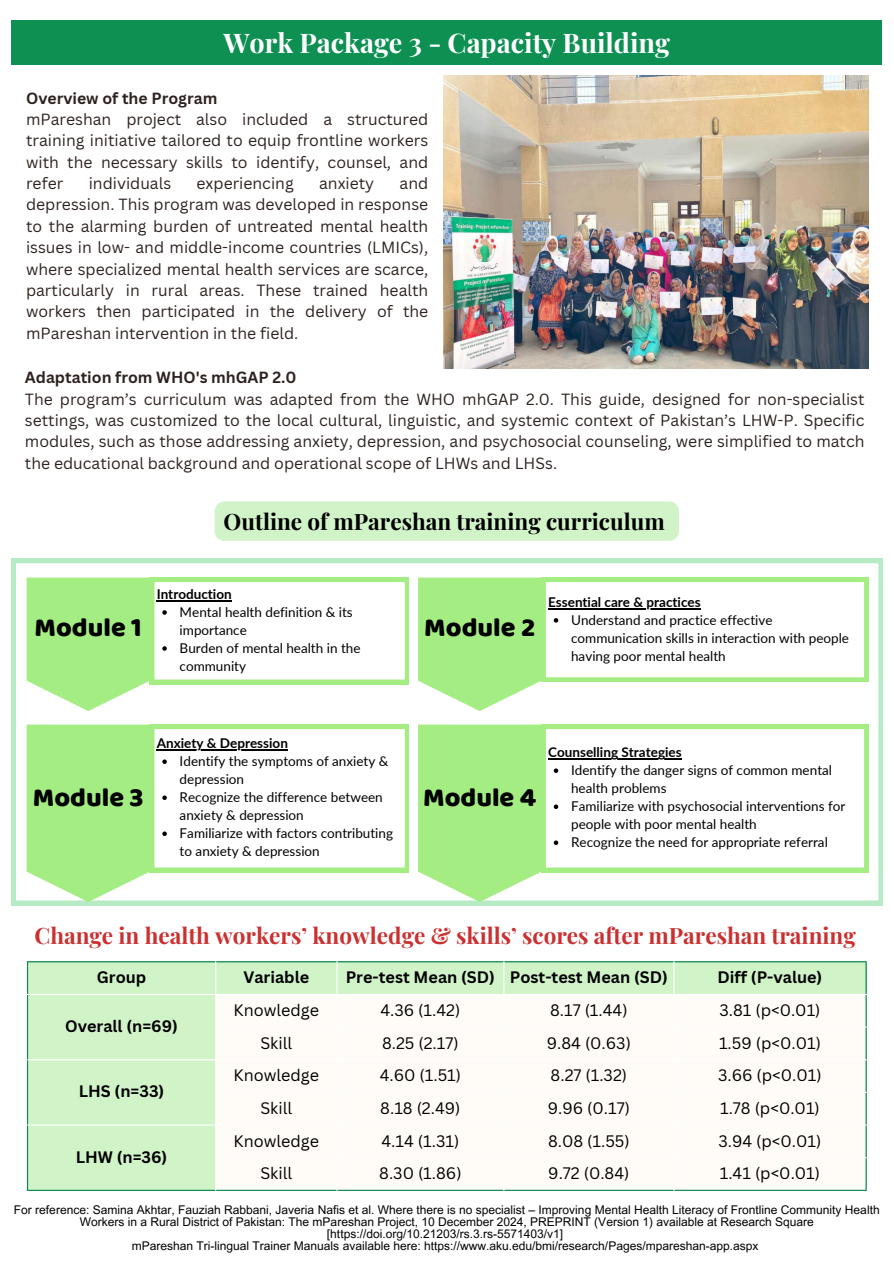
<style>
.page{position:relative;width:894px;height:1264px;background:#fff}
.page>*{position:absolute;margin:0;border:0;box-sizing:border-box;transform-origin:0 0}
.t1{font:700 27px "Playfair Display";color:#fff}
.t2{font:27px "Baloo Bhaijaan";color:#000}
.t3{font:700 22.5px "Playfair Display";color:#cb3030}
.t4{font:700 22.5px "Playfair Display";color:#000}
.t5{font:16.2px "Canva Sans";color:#000}
.t6{font:700 16.2px "Canva Sans";color:#000}
.t7{font:15.75px/21.3px "Canva Sans";color:#2d221f}
.t8{font:13.5px/18px "Lato";color:#000}
.t9{font:700 13.5px "Lato";color:#000}
.t10{font:12px/12px "Arial MT Pro";color:#000;text-align:center}
.s1{font-weight:700}
</style>
<div class="page">
<img style="left:443px;top:76px;width:425px;height:292px">
<div style="left:11px;top:21px;width:870px;height:44px;background:#0d9052"></div>
<div style="left:27px;top:961px;width:839px;height:229px;background:#d1f3c8"></div>
<svg style="left:216px;top:995px;width:650px;height:195px"></svg>
<hr style="left:27px;top:962px;width:1px;height:31px;background:#028c4f">
<hr style="left:27px;top:961px;width:188px;height:1px;background:#028c4f">
<hr style="left:216px;top:961px;width:120px;height:1px;background:#028c4f">
<hr style="left:337px;top:961px;width:166px;height:1px;background:#028c4f">
<hr style="left:504px;top:961px;width:169px;height:1px;background:#028c4f">
<hr style="left:865px;top:962px;width:1px;height:31px;background:#028c4f">
<hr style="left:674px;top:961px;width:192px;height:1px;background:#028c4f">
<hr style="left:27px;top:995px;width:1px;height:64px;background:#028c4f">
<hr style="left:865px;top:995px;width:1px;height:31px;background:#028c4f">
<hr style="left:865px;top:1027px;width:1px;height:32px;background:#028c4f">
<hr style="left:27px;top:1060px;width:1px;height:64px;background:#028c4f">
<hr style="left:865px;top:1060px;width:1px;height:31px;background:#028c4f">
<hr style="left:865px;top:1092px;width:1px;height:32px;background:#028c4f">
<hr style="left:27px;top:1125px;width:1px;height:64px;background:#028c4f">
<hr style="left:27px;top:1189px;width:188px;height:1px;background:#028c4f">
<hr style="left:865px;top:1125px;width:1px;height:32px;background:#028c4f">
<hr style="left:216px;top:1189px;width:120px;height:1px;background:#028c4f">
<hr style="left:337px;top:1189px;width:166px;height:1px;background:#028c4f">
<hr style="left:504px;top:1189px;width:169px;height:1px;background:#028c4f">
<hr style="left:865px;top:1158px;width:1px;height:31px;background:#028c4f">
<hr style="left:674px;top:1189px;width:192px;height:1px;background:#028c4f">
<svg style="left:11px;top:559px;width:871px;height:346px"></svg>
<svg style="left:27px;top:577px;width:382px;height:134px"></svg>
<svg style="left:418px;top:577px;width:450px;height:134px"></svg>
<svg style="left:27px;top:724px;width:382px;height:177px"></svg>
<svg style="left:418px;top:724px;width:123px;height:177px;background:#aaee8d"></svg>
<svg style="left:541px;top:724px;width:327px;height:148px"></svg>
<hr style="left:548px;top:758px;width:133px;height:1px;background:#000">
<svg style="left:553px;top:768px;width:5px;height:5px"></svg>
<svg style="left:553px;top:804px;width:5px;height:5px"></svg>
<svg style="left:553px;top:840px;width:5px;height:5px"></svg>
<div style="left:214px;top:501px;width:464px;height:40px;background:#d1f3c8"></div>
<p class="t1" style="left:223px;top:23px;width:448px">Work Package 3 - Capacity Building</p>
<p class="t7" style="left:26px;top:87px;width:403px"><span class="s1">Overview of the Program<br></span>mPareshan project also included a structured training initiative tailored to equip frontline workers with the necessary skills to identify, counsel, and refer</p>
<p class="t7" style="left:26px;top:172px;width:403px;text-align:justify;text-indent:373px">and depression. This program was developed in response to the alarming burden of untreated mental health issues in low- and middle-income countries (LMICs), where specialized mental health services are scarce, particularly in rural areas. These trained health workers then participated in the delivery of the mPareshan intervention in the field.</p>
<p class="t7" style="left:89px;top:172px;width:84px">individuals</p>
<p class="t7" style="left:196px;top:172px;width:99px">experiencing</p>
<p class="t7" style="left:319px;top:172px;width:57px">anxiety</p>
<p class="t7" style="left:25px;top:366px;width:840px"><span class="s1">Adaptation from WHO's mhGAP 2.0<br></span>The program’s curriculum was adapted from the WHO mhGAP 2.0. This guide, designed for non-specialist settings, was customized to the local cultural, linguistic, and systemic context of Pakistan’s LHW-P. Specific modules, such as those addressing anxiety, depression, and psychosocial counseling, were simplified to match the educational background and operational scope of LHWs and LHSs.</p>
<p class="t4" style="left:223px;top:505px;width:442px">Outline of mPareshan training curriculum</p>
<p class="t9" style="left:157px;top:585px;width:77px">Introduction</p>
<p class="t8" style="left:180px;top:602px;width:174px">Mental health definition &amp; its importance</p>
<p class="t8" style="left:180px;top:638px;width:182px">Burden of mental health in the community</p>
<p class="t2" style="left:35px;top:607px;width:109px">Module 1</p>
<p class="t2" style="left:424px;top:607px;width:112px">Module 2</p>
<p class="t9" style="left:548px;top:593px;width:154px">Essential care &amp; practices</p>
<p class="t8" style="left:571px;top:610px;width:279px">Understand and practice effective communication skills in interaction with people having poor mental health</p>
<p class="t9" style="left:157px;top:735px;width:133px">Anxiety &amp; Depression</p>
<p class="t8" style="left:180px;top:752px;width:210px">Identify the symptoms of anxiety &amp; depression</p>
<p class="t8" style="left:180px;top:788px;width:205px">Recognize the difference between anxiety &amp; depression</p>
<p class="t8" style="left:180px;top:824px;width:215px">Familiarize with factors contributing to anxiety &amp; depression</p>
<p class="t2" style="left:33px;top:777px;width:112px">Module 3</p>
<p class="t2" style="left:423px;top:777px;width:114px">Module 4</p>
<p class="t9" style="left:548px;top:744px;width:135px">Counselling Strategies</p>
<p class="t8" style="left:571px;top:761px;width:262px">Identify the danger signs of common mental health problems</p>
<p class="t8" style="left:571px;top:797px;width:276px">Familiarize with psychosocial interventions for people with poor mental health</p>
<p class="t8" style="left:571px;top:833px;width:258px">Recognize the need for appropriate referral</p>
<p class="t3" style="left:34px;top:920px;width:822px">Change in health workers’ knowledge &amp; skills’ scores after mPareshan training</p>
<h1 class="t6" style="left:97px;top:966px;width:51px">Group</h1>
<p class="t6" style="left:243px;top:966px;width:67px">Variable</p>
<h4 class="t6" style="left:345px;top:966px;width:151px">Pre-test Mean (SD)</h4>
<h4 class="t6" style="left:509px;top:966px;width:159px">Post-test Mean (SD)</h4>
<h3 class="t6" style="left:717px;top:966px;width:106px">Diff (P-value)</h3>
<h2 class="t6" style="left:65px;top:1014px;width:114px">Overall (n=69)</h2>
<h5 class="t5" style="left:233px;top:998px;width:87px">Knowledge</h5>
<p class="t5" style="left:380px;top:998px;width:81px">4.36 (1.42)</p>
<p class="t5" style="left:550px;top:998px;width:79px">8.17 (1.44)</p>
<h2 class="t5" style="left:719px;top:998px;width:103px">3.81 (p&lt;0.01)</h2>
<h5 class="t5" style="left:260px;top:1031px;width:33px">Skill</h5>
<p class="t5" style="left:382px;top:1031px;width:78px">8.25 (2.17)</p>
<h2 class="t5" style="left:546px;top:1031px;width:86px">9.84 (0.63)</h2>
<h5 class="t5" style="left:718px;top:1031px;width:103px">1.59 (p&lt;0.01)</h5>
<p class="t6" style="left:79px;top:1080px;width:87px">LHS (n=33)</p>
<p class="t6" style="left:76px;top:1145px;width:93px">LHW (n=36)</p>
<p class="t5" style="left:233px;top:1063px;width:87px">Knowledge</p>
<p class="t5" style="left:379px;top:1063px;width:83px">4.60 (1.51)</p>
<h2 class="t5" style="left:550px;top:1063px;width:78px">8.27 (1.32)</h2>
<h5 class="t5" style="left:718px;top:1063px;width:105px">3.66 (p&lt;0.01)</h5>
<p class="t5" style="left:260px;top:1096px;width:33px">Skill</p>
<p class="t5" style="left:380px;top:1096px;width:82px">8.18 (2.49)</p>
<p class="t5" style="left:547px;top:1096px;width:84px">9.96 (0.17)</p>
<h3 class="t5" style="left:720px;top:1096px;width:101px">1.78 (p&lt;0.01)</h3>
<p class="t5" style="left:233px;top:1129px;width:87px">Knowledge</p>
<p class="t5" style="left:381px;top:1129px;width:79px">4.14 (1.31)</p>
<p class="t5" style="left:548px;top:1129px;width:83px">8.08 (1.55)</p>
<p class="t5" style="left:718px;top:1129px;width:104px">3.94 (p&lt;0.01)</p>
<p class="t5" style="left:260px;top:1161px;width:33px">Skill</p>
<p class="t5" style="left:379px;top:1161px;width:84px">8.30 (1.86)</p>
<p class="t5" style="left:548px;top:1161px;width:83px">9.72 (0.84)</p>
<p class="t5" style="left:719px;top:1161px;width:102px">1.41 (p&lt;0.01)</p>
<p class="t10" style="left:14px;top:1204px;width:867px">For reference: Samina Akhtar, Fauziah Rabbani, Javeria Nafis et al. Where there is no specialist – Improving Mental Health Literacy of Frontline Community Health<br>Workers in a Rural District of Pakistan: The mPareshan Project, 10 December 2024, PREPRINT (Version 1) available at Research Square [https://doi.org/10.21203/rs.3.rs-5571403/v1]</p>
<p class="t10" style="left:132px;top:1240px;width:628px">mPareshan Tri-lingual Trainer Manuals available here: https://www.aku.edu/bmi/research/Pages/mpareshan-app.aspx</p>
</div>
